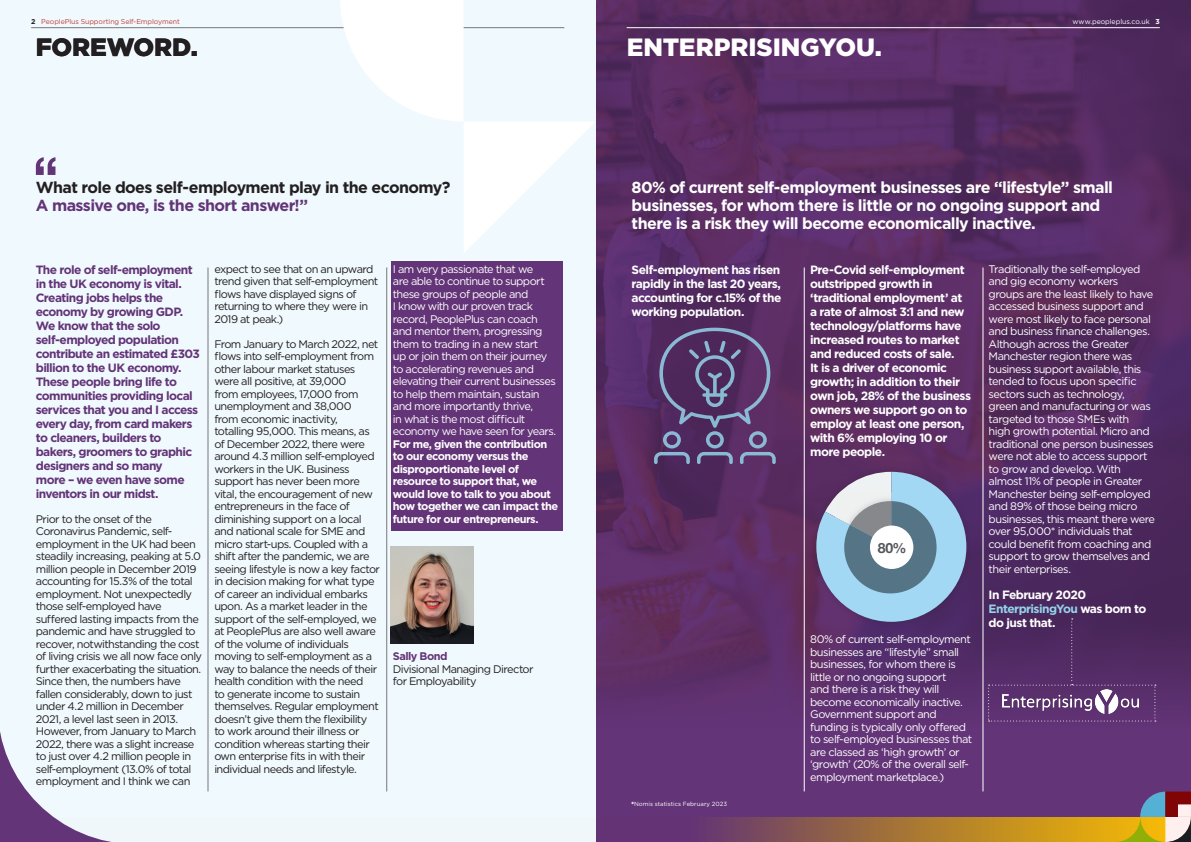
<style>
.page{position:relative;width:1191px;height:842px;background:#fff}
.page>*{position:absolute;margin:0;border:0;box-sizing:border-box;transform-origin:0 0}
.t1{font:900 25px "Gotham";letter-spacing:-.005em;color:#fff}
.t2{font:900 25px "Gotham";letter-spacing:-.005em;color:#231f20}
.t3{font:700 16px/18px "Gotham";letter-spacing:-.04em;color:#fff}
.t4{font:700 16px "Gotham";letter-spacing:-.04em;color:#231f20}
.t5{font:700 16px "Gotham";letter-spacing:-.035em;color:#633477}
.t6{font:700 14px "Helvetica Neue";color:#53565a}
.t7{font:700 12px/14px "Gotham";letter-spacing:-.045em;color:#fff}
.t8{font:700 12px/14px "Gotham";letter-spacing:-.05em;color:#633477}
.t9{font:11px/12.5px "Gotham";letter-spacing:-.055em;color:#231f20}
.t10{font:11px/12.5px "Gotham";letter-spacing:-.05em;color:#fff}
.t11{font:700 11px "Gotham";letter-spacing:-.045em;color:#633477}
.t12{font:7px "Gotham";letter-spacing:-.01em;color:#c03d3a}
.t13{font:7px "Gotham";letter-spacing:-.01em;color:#fff}
.t14{font:6px "Gotham";letter-spacing:.005em;color:#fff}
.s1{font-weight:700;color:#231f20}
.s2{font-weight:700}
.s3{font-weight:900}
.s4{color:#94d4ea}
</style>
<div class="page">
<div style="left:595px;top:0;width:596px;height:842px;background:#633477"></div>
<img style="left:595px;top:0;width:596px;height:742px">
<div style="left:810px;top:466px;width:162px;height:162px;background:#231f20;opacity:.25"></div>
<svg style="left:816px;top:472px;width:150px;height:150px;background:#869ab7"></svg>
<div style="left:870px;top:525px;width:43px;height:44px;background:#fff;border-radius:50%"></div>
<svg style="left:654px;top:328px;width:121px;height:136px;background:#5c4373"></svg>
<div style="left:0;top:0;width:595px;height:842px;background:#f0f9fd"></div>
<svg style="left:595px;top:817px;width:520px;height:25px"></svg>
<hr style="left:1113px;top:841px;width:52px;height:1px;background:#c0d42f">
<svg style="left:1115px;top:792px;width:76px;height:50px"></svg>
<hr style="left:626px;top:28px;width:533px;height:1px;background:#fff">
<hr style="left:804px;top:267px;width:1px;height:524px;background:#fff">
<hr style="left:982px;top:267px;width:1px;height:524px;background:#fff">
<hr style="left:31px;top:28px;width:533px;height:1px;background:#77777a">
<hr style="left:208px;top:267px;width:1px;height:524px;background:#77777a">
<hr style="left:386px;top:267px;width:1px;height:524px;background:#77777a">
<img style="left:391px;top:547px;width:82px;height:97px">
<svg style="left:36px;top:157px;width:19px;height:18px"></svg>
<svg style="left:988px;top:618px;width:167px;height:103px"></svg>
<div style="left:391px;top:261px;width:171px;height:269px;background:#633477"></div>
<svg style="left:340px;top:0;width:254px;height:252px"></svg>
<svg style="left:0;top:732px;width:111px;height:110px"></svg>
<p class="t12" style="left:31px;top:17px;width:150px"><span class="s1">2</span> PeoplePlus Supporting Self-Employment</p>
<p class="t13" style="left:1072px;top:17px;width:89px">www.peopleplus.co.uk <span class="s2">3</span></p>
<p class="t2" style="left:36px;top:30px;width:163px">FOREWORD.</p>
<p class="t1" style="left:626px;top:30px;width:257px">ENTERPRISINGYOU.</p>
<p class="t4" style="left:36px;top:176px;width:416px">What role does self-employment play in the economy?</p>
<p class="t5" style="left:36px;top:194px;width:274px">A massive one, is the short answer!”</p>
<p class="t8" style="left:36px;top:262px;width:166px">The role of self-employment in the UK economy is vital.<br>Creating jobs helps the economy by growing GDP.<br>We know that the solo self-employed population contribute an estimated £303 billion to the UK economy.<br>These people bring life to communities providing local services that you and I access every day, from card makers to cleaners, builders to bakers, groomers to graphic designers and so many<br>more – we even have some inventors in our midst.</p>
<p class="t9" style="left:36px;top:512px;width:168px">Prior to the onset of the<br>Coronavirus Pandemic, self&shy;employment in the UK had been steadily increasing, peaking at 5.0 million people in December 2019 accounting for 15.3% of the total employment. Not unexpectedly those self-employed have suffered lasting impacts from the pandemic and have struggled to recover, notwithstanding the cost of living crisis we all now face only further exacerbating the situation.<br>Since then, the numbers have fallen considerably, down to just under 4.2 million in December<br>2021, a level last seen in 2013.<br>However, from January to March<br>2022, there was a slight increase to just over 4.2 million people in self-employment (13.0% of total employment and I think we can</p>
<p class="t9" style="left:214px;top:262px;width:165px">expect to see that on an upward trend given that self-employment flows have displayed signs of returning to where they were in<br>2019 at peak.)</p>
<p class="t9" style="left:214px;top:337px;width:167px">From January to March 2022, net flows into self-employment from other labour market statuses were all positive, at 39,000<br>from employees, 17,000 from unemployment and 38,000<br>from economic inactivity, totalling 95,000. This means, as of December 2022, there were around 4.3 million self-employed workers in the UK. Business support has never been more vital, the encouragement of new entrepreneurs in the face of diminishing support on a local and national scale for SME and micro start-ups. Coupled with a shift after the pandemic, we are seeing lifestyle is now a key factor in decision making for what type of career an individual embarks upon. As a market leader in the support of the self-employed, we at PeoplePlus are also well aware of the volume of individuals moving to self-employment as a way to balance the needs of their health condition with the need<br>to generate income to sustain themselves. Regular employment doesn’t give them the flexibility to work around their illness or condition whereas starting their own enterprise fits in with their individual needs and lifestyle.</p>
<p class="t10" style="left:393px;top:262px;width:167px">I am very passionate that we<br>are able to continue to support these groups of people and<br>I know with our proven track record, PeoplePlus can coach and mentor them, progressing them to trading in a new start<br>up or join them on their journey to accelerating revenues and elevating their current businesses to help them maintain, sustain and more importantly thrive,<br>in what is the most difficult economy we have seen for years.<br><span class="s2">For me, given the contribution to our economy versus the disproportionate level of resource to support that, we would love to talk to you about how together we can impact the future for our entrepreneurs.</span></p>
<p class="t11" style="left:393px;top:649px;width:56px">Sally Bond</p>
<p class="t9" style="left:393px;top:662px;width:142px">Divisional Managing Director</p>
<p class="t9" style="left:393px;top:675px;width:85px">for Employability</p>
<p class="t3" style="left:631px;top:178px;width:483px">80% of current self-employment businesses are “lifestyle” small businesses, for whom there is little or no ongoing support and there is a risk they will become economically inactive.</p>
<p class="t7" style="left:631px;top:262px;width:151px;text-align:justify">Self-employment has risen rapidly in the last 20 years, accounting for c.15% of the working population.</p>
<p class="t7" style="left:810px;top:262px;width:162px">Pre-Covid self-employment outstripped growth in ‘traditional employment’ at a rate of almost 3:1 and new technology/platforms have increased routes to market and reduced costs of sale.<br>It is a driver of economic growth; in addition to their own job, 28% of the business owners we support go on to employ at least one person, with 6% employing 10 or more people.</p>
<p class="t6" style="left:877px;top:537px;width:30px">80%</p>
<p class="t14" style="left:631px;top:800px;width:97px"><span class="s3">*</span>Nomis statistics February 2023</p>
<p class="t10" style="left:810px;top:633px;width:164px">80% of current self-employment businesses are “lifestyle” small businesses, for whom there is little or no ongoing support<br>and there is a risk they will become economically inactive.<br>Government support and funding is typically only offered to self-employed businesses that are classed as ‘high growth’ or ‘growth’ (20% of the overall self&shy;employment marketplace.)</p>
<p class="t10" style="left:988px;top:262px;width:168px">Traditionally the self-employed and gig economy workers groups are the least likely to have accessed business support and were most likely to face personal and business finance challenges.<br>Although across the Greater<br>Manchester region there was business support available, this tended to focus upon specific sectors such as technology, green and manufacturing or was targeted to those SMEs with<br>high growth potential. Micro and traditional one person businesses were not able to access support to grow and develop. With almost 11% of people in Greater<br>Manchester being self-employed and 89% of those being micro businesses, this meant there were over 95,000* individuals that could benefit from coaching and support to grow themselves and their enterprises.</p>
<p class="t7" style="left:988px;top:588px;width:159px">In February 2020<br><span class="s4">EnterprisingYou</span> was born to do just that.</p>
</div>
